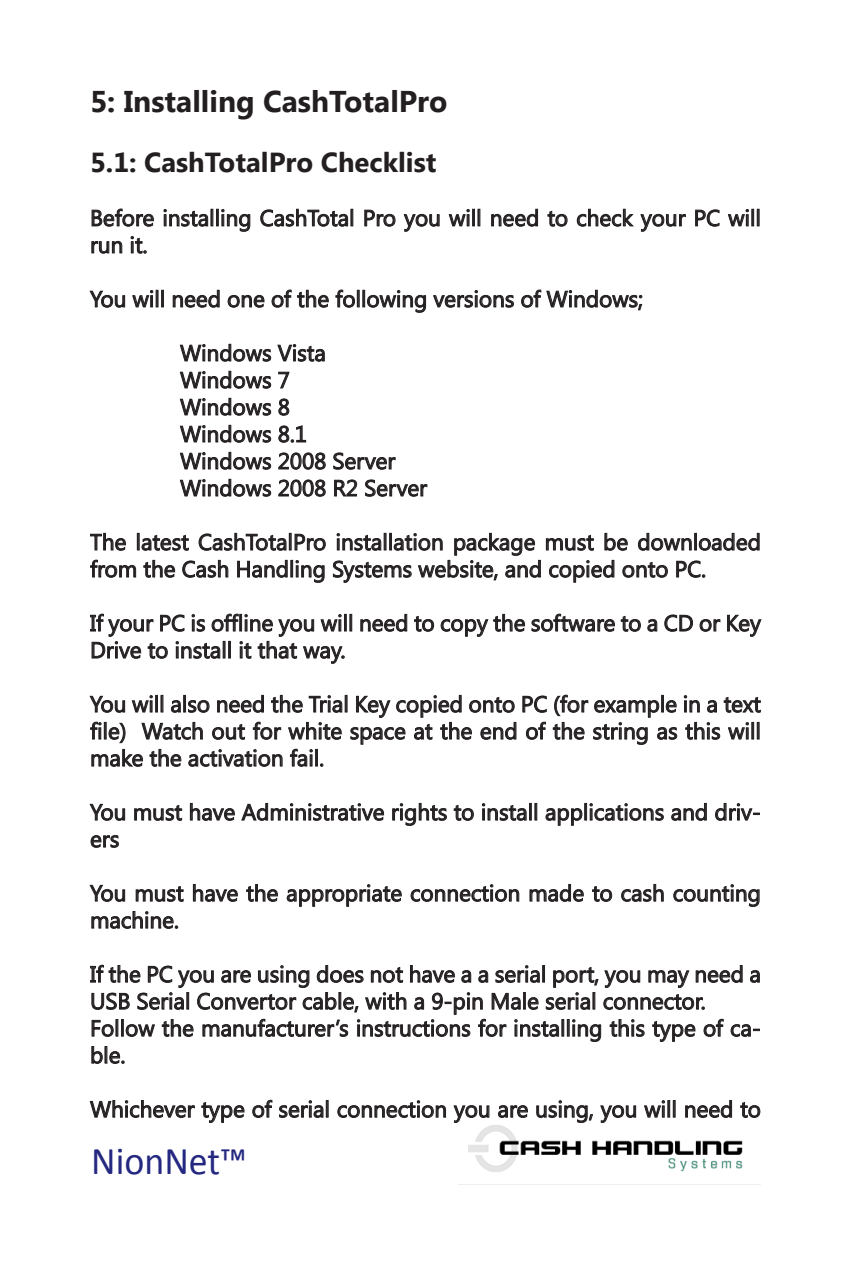
<style>
.page{position:relative;width:851px;height:1276px;background:#fff}
.page>*{position:absolute;margin:0;border:0;box-sizing:border-box;transform-origin:0 0}
.t1{font:39.25px "Calibri";color:#242880;scale:.96 1}
.Heading_1{font:700 30px "Segoe UI";color:#231f20}
.Heading_2{font:700 27.5px "Segoe UI";color:#231f20}
.t2{font:22.5px/27px "Segoe UI";color:#231f20}
</style>
<div class="page">
<img style="left:458px;top:1125px;width:302px;height:60px">
<svg style="left:91px;top:208px;width:63px;height:19px"></svg>
<svg style="left:163px;top:208px;width:88px;height:24px"></svg>
<svg style="left:260px;top:208px;width:93px;height:19px"></svg>
<svg style="left:364px;top:209px;width:32px;height:18px"></svg>
<svg style="left:403px;top:213px;width:37px;height:19px"></svg>
<svg style="left:448px;top:208px;width:32px;height:19px"></svg>
<svg style="left:491px;top:208px;width:47px;height:19px"></svg>
<svg style="left:547px;top:210px;width:21px;height:17px"></svg>
<svg style="left:576px;top:208px;width:110px;height:24px"></svg>
<svg style="left:695px;top:209px;width:25px;height:18px"></svg>
<svg style="left:728px;top:208px;width:31px;height:19px"></svg>
<svg style="left:91px;top:240px;width:32px;height:14px"></svg>
<svg style="left:130px;top:236px;width:17px;height:18px"></svg>
<svg style="left:89px;top:290px;width:37px;height:18px"></svg>
<svg style="left:132px;top:289px;width:31px;height:19px"></svg>
<svg style="left:172px;top:289px;width:48px;height:19px"></svg>
<svg style="left:227px;top:294px;width:38px;height:14px"></svg>
<svg style="left:271px;top:289px;width:243px;height:24px"></svg>
<svg style="left:521px;top:289px;width:122px;height:22px"></svg>
<svg style="left:179px;top:343px;width:146px;height:19px"></svg>
<svg style="left:179px;top:370px;width:111px;height:19px"></svg>
<svg style="left:179px;top:397px;width:111px;height:19px"></svg>
<svg style="left:179px;top:424px;width:128px;height:19px"></svg>
<svg style="left:179px;top:451px;width:147px;height:19px"></svg>
<svg style="left:333px;top:452px;width:63px;height:18px"></svg>
<svg style="left:179px;top:478px;width:147px;height:19px"></svg>
<svg style="left:334px;top:479px;width:24px;height:18px"></svg>
<svg style="left:365px;top:479px;width:63px;height:18px"></svg>
<svg style="left:90px;top:532px;width:36px;height:19px"></svg>
<svg style="left:137px;top:533px;width:52px;height:18px"></svg>
<svg style="left:198px;top:532px;width:128px;height:19px"></svg>
<svg style="left:90px;top:559px;width:47px;height:19px"></svg>
<svg style="left:143px;top:559px;width:86px;height:19px"></svg>
<svg style="left:237px;top:559px;width:88px;height:24px"></svg>
<svg style="left:332px;top:532px;width:428px;height:51px"></svg>
<svg style="left:360px;top:613px;width:402px;height:24px"></svg>
<svg style="left:90px;top:613px;width:262px;height:51px"></svg>
<svg style="left:89px;top:694px;width:672px;height:73px"></svg>
<svg style="left:89px;top:803px;width:37px;height:18px"></svg>
<svg style="left:134px;top:805px;width:49px;height:16px"></svg>
<svg style="left:190px;top:802px;width:45px;height:19px"></svg>
<svg style="left:241px;top:802px;width:144px;height:19px"></svg>
<svg style="left:392px;top:802px;width:55px;height:24px"></svg>
<svg style="left:453px;top:805px;width:21px;height:16px"></svg>
<svg style="left:482px;top:802px;width:54px;height:19px"></svg>
<svg style="left:545px;top:802px;width:119px;height:24px"></svg>
<svg style="left:671px;top:802px;width:36px;height:19px"></svg>
<svg style="left:715px;top:802px;width:44px;height:19px"></svg>
<svg style="left:90px;top:835px;width:29px;height:13px"></svg>
<svg style="left:89px;top:884px;width:37px;height:18px"></svg>
<svg style="left:135px;top:886px;width:49px;height:16px"></svg>
<svg style="left:193px;top:884px;width:45px;height:18px"></svg>
<svg style="left:246px;top:884px;width:32px;height:18px"></svg>
<svg style="left:286px;top:884px;width:116px;height:23px"></svg>
<svg style="left:410px;top:884px;width:110px;height:18px"></svg>
<svg style="left:529px;top:884px;width:55px;height:18px"></svg>
<svg style="left:592px;top:886px;width:21px;height:16px"></svg>
<svg style="left:621px;top:884px;width:43px;height:18px"></svg>
<svg style="left:673px;top:884px;width:87px;height:23px"></svg>
<svg style="left:91px;top:911px;width:88px;height:18px"></svg>
<svg style="left:90px;top:964px;width:670px;height:100px"></svg>
<svg style="left:89px;top:1100px;width:156px;height:23px"></svg>
<svg style="left:252px;top:1099px;width:76px;height:19px"></svg>
<svg style="left:337px;top:1100px;width:109px;height:18px"></svg>
<svg style="left:453px;top:1105px;width:37px;height:18px"></svg>
<svg style="left:498px;top:1105px;width:30px;height:13px"></svg>
<svg style="left:536px;top:1100px;width:57px;height:23px"></svg>
<svg style="left:600px;top:1105px;width:36px;height:18px"></svg>
<svg style="left:644px;top:1100px;width:31px;height:18px"></svg>
<svg style="left:685px;top:1100px;width:47px;height:18px"></svg>
<svg style="left:740px;top:1102px;width:21px;height:16px"></svg>
<p class="Heading_1" style="left:90px;top:80px;width:359px">5: Installing CashTotalPro</p>
<p class="Heading_2" style="left:90px;top:142px;width:348px">5.1: CashTotalPro Checklist</p>
<p class="t2" style="left:90px;top:203px;width:672px">Before installing CashTotal Pro you will need to check your PC will run it.</p>
<p class="t2" style="left:90px;top:284px;width:554px">You will need one of the following versions of Windows;</p>
<p class="t2" style="left:180px;top:338px;width:147px">Windows Vista</p>
<p class="t2" style="left:180px;top:365px;width:111px">Windows 7</p>
<p class="t2" style="left:180px;top:392px;width:111px">Windows 8</p>
<p class="t2" style="left:180px;top:419px;width:128px">Windows 8.1</p>
<p class="t2" style="left:180px;top:446px;width:216px">Windows 2008 Server</p>
<p class="t2" style="left:180px;top:473px;width:248px">Windows 2008 R2 Server</p>
<p class="t2" style="left:90px;top:527px;width:672px">The latest CashTotalPro installation package must be downloaded from the Cash Handling Systems website, and copied onto PC.</p>
<p class="t2" style="left:90px;top:608px;width:672px">If your PC is offline you will need to copy the software to a CD or Key<br>Drive to install it that way.</p>
<p class="t2" style="left:90px;top:689px;width:672px;text-align:justify">You will also need the Trial Key copied onto PC (for example in a text file) Watch out for white space at the end of the string as this will make the activation fail.</p>
<p class="t2" style="left:90px;top:797px;width:672px">You must have Administrative rights to install applications and driv&shy;ers</p>
<p class="t2" style="left:90px;top:878px;width:672px">You must have the appropriate connection made to cash counting machine.</p>
<p class="t2" style="left:90px;top:959px;width:672px">If the PC you are using does not have a a serial port, you may need a<br>USB Serial Convertor cable, with a 9-pin Male serial connector.</p>
<p class="t2" style="left:90px;top:1013px;width:672px">Follow the manufacturer’s instructions for installing this type of ca&shy;ble.</p>
<p class="t2" style="left:90px;top:1094px;width:672px">Whichever type of serial connection you are using, you will need to</p>
<p class="t1" style="left:91px;top:1136px;width:164px">NionNet™</p>
</div>
